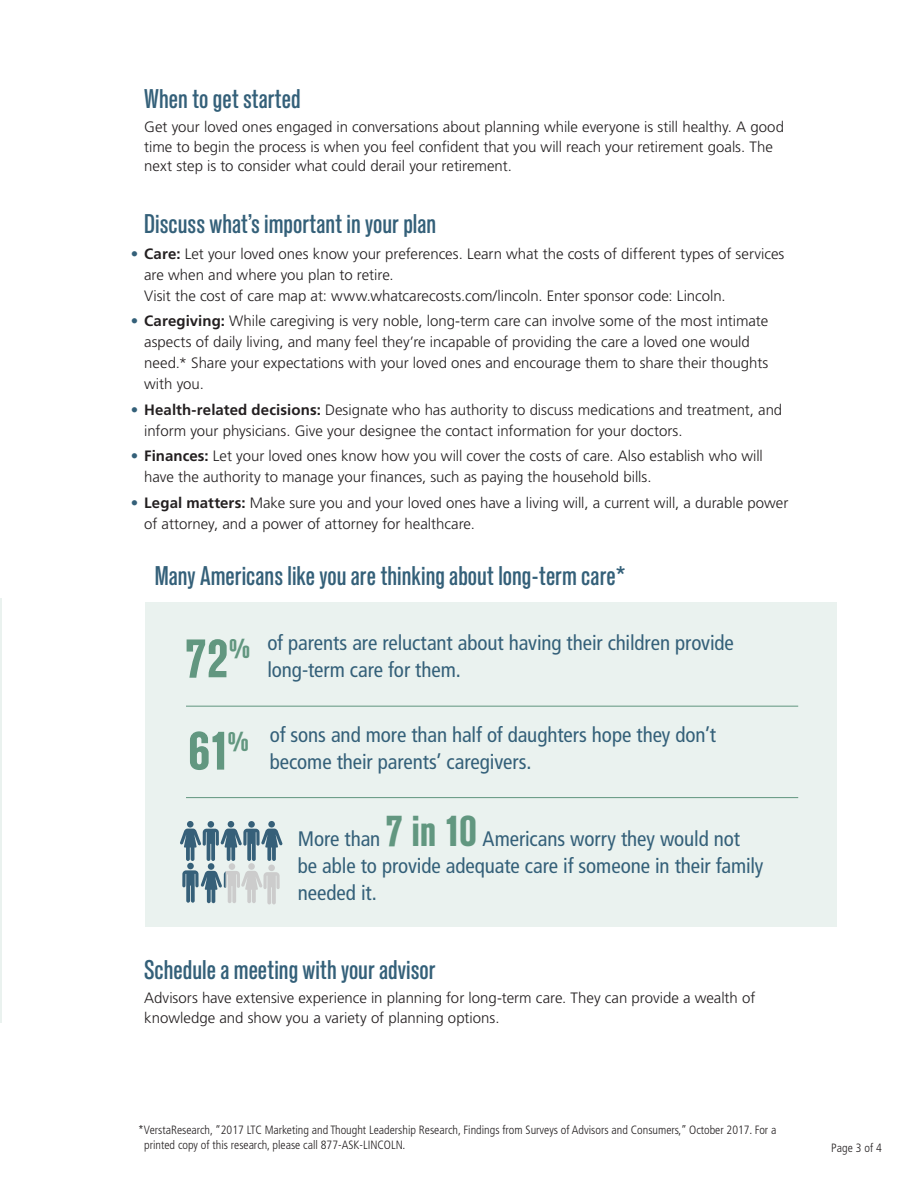
<style>
.page{position:relative;width:918px;height:1188px;background:#fff}
.page>*{position:absolute;margin:0;border:0;box-sizing:border-box;transform-origin:0 0}
.callout{font:700 condensed 54px "Standard CT";color:#629780}
.Subhead_2_Standard_M{font:500 condensed 27px "Standard CT";color:#346079}
.Graphic_Copy{font:condensed 21px/27px "Frutiger LT Std";letter-spacing:-.005em;color:#346079}
.Body_Main{font:300 15px/21px "Frutiger LT Std";color:#231f20}
.Disclosure_Frutiger{font:300 condensed 12px/15px "Frutiger LT Std";color:#231f20}
.Page_Numbers_Frutige{font:300 condensed 12px "Frutiger LT Std";letter-spacing:.01em;color:#231f20}
.s1{color:#346079}
.s2{font-weight:700}
.s3{font-family:"Standard CT";font-weight:700;font-size:43.2px;color:#629780}
</style>
<div class="page">
<div style="left:146px;top:602px;width:691px;height:325px;background:#eaf2ef"></div>
<hr style="left:0;top:598px;width:2px;height:424px;background:#eaf2ef">
<div style="left:208px;top:821px;width:6px;height:7px;background:#366079;border-radius:50%"></div>
<div style="left:187px;top:821px;width:7px;height:7px;background:#366079;border-radius:50%"></div>
<div style="left:208px;top:863px;width:6px;height:7px;background:#366079;border-radius:50%"></div>
<div style="left:248px;top:821px;width:7px;height:7px;background:#366079;border-radius:50%"></div>
<div style="left:228px;top:821px;width:6px;height:7px;background:#366079;border-radius:50%"></div>
<div style="left:187px;top:863px;width:7px;height:6px;background:#366079;border-radius:50%"></div>
<div style="left:248px;top:863px;width:7px;height:7px;background:#ccc;border-radius:50%"></div>
<div style="left:268px;top:865px;width:7px;height:6px;background:#ccc;border-radius:50%"></div>
<div style="left:268px;top:821px;width:7px;height:7px;background:#366079;border-radius:50%"></div>
<svg style="left:180px;top:829px;width:103px;height:32px"></svg>
<div style="left:229px;top:863px;width:6px;height:7px;background:#ccc;border-radius:50%"></div>
<svg style="left:182px;top:870px;width:98px;height:34px"></svg>
<hr style="left:186px;top:706px;width:612px;height:1px;background:#629780">
<hr style="left:186px;top:797px;width:612px;height:1px;background:#629780">
<p class="Subhead_2_Standard_M" style="left:144px;top:83px;width:158px">When to get started</p>
<p class="Body_Main" style="left:144px;top:118px;width:641px;line-height:19.5px">Get your loved ones engaged in conversations about planning while everyone is still healthy. A good time to begin the process is when you feel confident that you will reach your retirement goals. The next step is to consider what could derail your retirement.</p>
<p class="Subhead_2_Standard_M" style="left:144px;top:208px;width:294px">Discuss what’s important in your plan</p>
<p class="Body_Main" style="left:144px;top:243px;width:642px;text-indent:-14px"><span class="s1">•</span> <span class="s2">Care:</span> Let your loved ones know your preferences. Learn what the costs of different types of services are when and where you plan to retire.<br>Visit the cost of care map at: www.whatcarecosts.com/lincoln. Enter sponsor code: Lincoln.</p>
<p class="Body_Main" style="left:144px;top:311px;width:626px;text-indent:-14px"><span class="s1">•</span> <span class="s2">Caregiving:</span> While caregiving is very noble, long-term care can involve some of the most intimate aspects of daily living, and many feel they’re incapable of providing the care a loved one would need.* Share your expectations with your loved ones and encourage them to share their thoughts with you.</p>
<p class="Body_Main" style="left:144px;top:399px;width:640px;text-indent:-14px"><span class="s1">•</span> <span class="s2">Health-related decisions:</span> Designate who has authority to discuss medications and treatment, and inform your physicians. Give your designee the contact information for your doctors.</p>
<p class="Body_Main" style="left:144px;top:446px;width:620px;text-indent:-14px"><span class="s1">•</span> <span class="s2">Finances:</span> Let your loved ones know how you will cover the costs of care. Also establish who will have the authority to manage your finances, such as paying the household bills.</p>
<p class="Body_Main" style="left:144px;top:492px;width:646px;text-indent:-14px"><span class="s1">•</span> <span class="s2">Legal matters:</span> Make sure you and your loved ones have a living will, a current will, a durable power of attorney, and a power of attorney for healthcare.</p>
<p class="Subhead_2_Standard_M" style="left:155px;top:560px;width:472px">Many Americans like you are thinking about long-term care*</p>
<p class="callout" style="left:184px;top:629px;width:67px">72<sup>%</sup></p>
<p class="Graphic_Copy" style="left:267px;top:629px;width:468px">of parents are reluctant about having their children provide long-term care for them.</p>
<p class="callout" style="left:187px;top:721px;width:63px">61<sup>%</sup></p>
<p class="Graphic_Copy" style="left:270px;top:722px;width:448px">of sons and more than half of daughters hope they don’t become their parents’ caregivers.</p>
<p class="Graphic_Copy" style="left:298px;top:825px;width:467px">More than <span class="s3">7 in 10</span> Americans worry they would not be able to provide adequate care if someone in their family needed it.</p>
<p class="Subhead_2_Standard_M" style="left:144px;top:954px;width:293px">Schedule a meeting with your advisor</p>
<p class="Body_Main" style="left:144px;top:989px;width:613px;line-height:19.5px">Advisors have extensive experience in planning for long-term care. They can provide a wealth of knowledge and show you a variety of planning options.</p>
<p class="Disclosure_Frutiger" style="left:144px;top:1123px;width:634px;text-indent:-6px">*VerstaResearch, “2017 LTC Marketing and Thought Leadership Research, Findings from Surveys of Advisors and Consumers,” October 2017. For a printed copy of this research, please call 877-ASK-LINCOLN.</p>
<p class="Page_Numbers_Frutige" style="left:831px;top:1141px;width:52px">Page 3 of 4</p>
</div>
